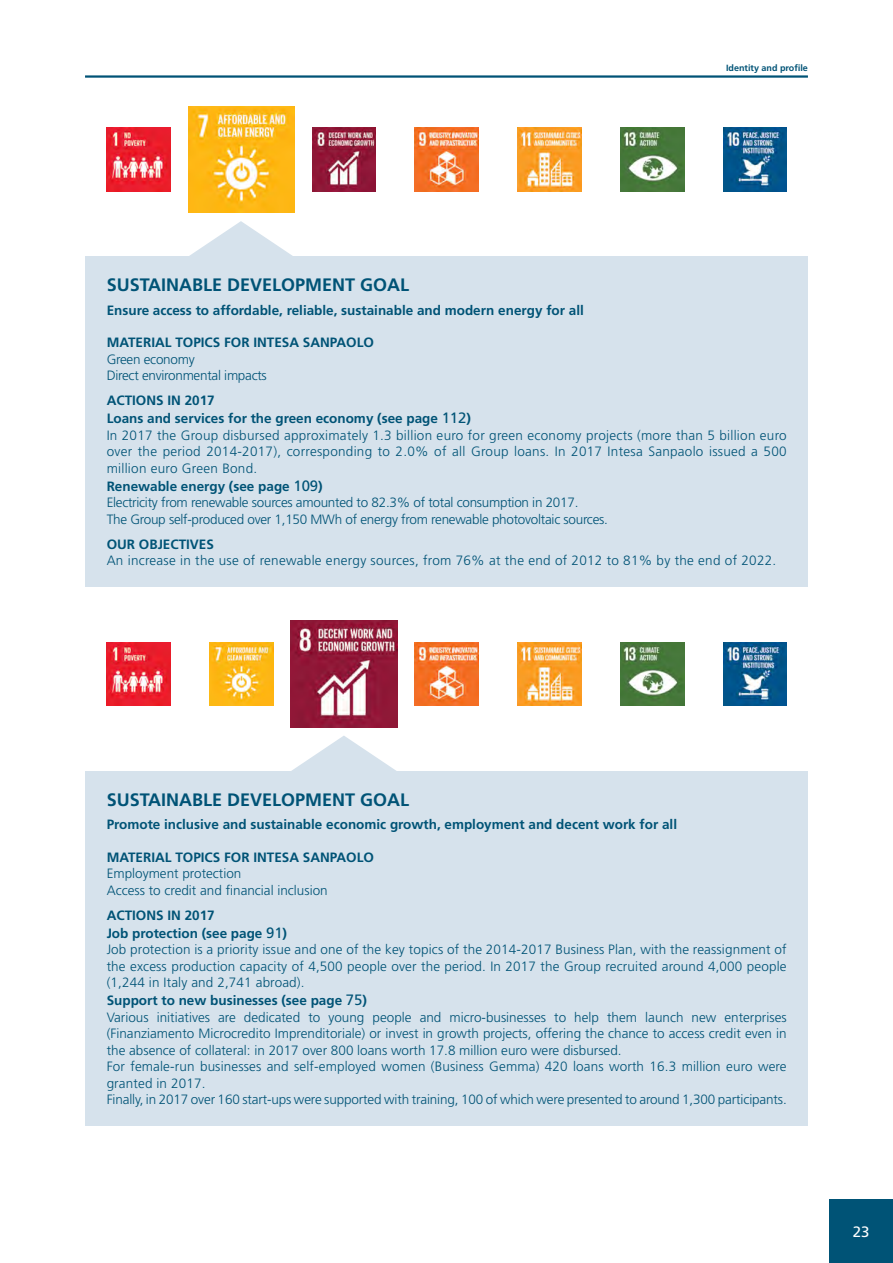
<style>
.page{position:relative;width:893px;height:1263px;background:#fff}
.page>*{position:absolute;margin:0;border:0;box-sizing:border-box;transform-origin:0 0}
.TITOLO_H3X{font:700 18px "Frutiger LT Std";color:#005376}
.t1{font:15px "Frutiger LT Std";color:#fff}
.TESTO_P{font:300 13.5px/16.5px "Frutiger LT Std";color:#005376;text-align:justify}
.TESTO_P-2{font:700 13.5px "Frutiger LT Std";color:#005376}
.TESTO_P-3{font:300 13.5px "Frutiger LT Std";letter-spacing:-.02em;color:#005376}
.TITOLO_H4{font:700 13.5px "Frutiger LT Std";color:#005376}
.TESTO_P-4{font:300 13.5px "Frutiger LT Std";letter-spacing:.02em;color:#005376}
.t2{font:700 9px "Frutiger LT Std";color:#005376}
.s1{font-weight:400;font-size:15px}
</style>
<div class="page">
<div style="left:829px;top:1199px;width:64px;height:64px;background:#005376"></div>
<hr style="left:85px;top:75px;width:723px;height:3px;background:#005376">
<img style="left:106px;top:128px;width:64px;height:63px">
<img style="left:188px;top:106px;width:106px;height:107px">
<img style="left:312px;top:128px;width:64px;height:63px">
<img style="left:415px;top:128px;width:64px;height:63px">
<img style="left:620px;top:128px;width:64px;height:63px">
<img style="left:723px;top:128px;width:64px;height:63px">
<img style="left:518px;top:128px;width:63px;height:63px">
<div style="left:85px;top:257px;width:723px;height:330px;background:#d6e2ec"></div>
<svg style="left:188px;top:221px;width:106px;height:36px"></svg>
<img style="left:106px;top:642px;width:64px;height:64px">
<img style="left:209px;top:642px;width:64px;height:64px">
<img style="left:291px;top:621px;width:106px;height:106px">
<img style="left:415px;top:642px;width:64px;height:64px">
<img style="left:620px;top:642px;width:64px;height:64px">
<img style="left:723px;top:642px;width:64px;height:64px">
<img style="left:518px;top:642px;width:63px;height:64px">
<div style="left:85px;top:771px;width:723px;height:355px;background:#d6e2ec"></div>
<svg style="left:291px;top:736px;width:105px;height:35px"></svg>
<p class="t2" style="left:726px;top:62px;width:83px">Identity and profile</p>
<h3 class="TITOLO_H3X" style="left:107px;top:275px;width:304px">SUSTAINABLE DEVELOPMENT GOAL</h3>
<p class="TESTO_P-2" style="left:107px;top:302px;width:479px">Ensure access to affordable, reliable, sustainable and modern energy for all</p>
<h4 class="TITOLO_H4" style="left:107px;top:335px;width:269px">MATERIAL TOPICS FOR INTESA SANPAOLO</h4>
<p class="TESTO_P-3" style="left:107px;top:352px;width:90px">Green economy</p>
<p class="TESTO_P-3" style="left:107px;top:368px;width:162px">Direct environmental impacts</p>
<h4 class="TITOLO_H4" style="left:107px;top:393px;width:110px">ACTIONS IN 2017</h4>
<p class="TESTO_P-2" style="left:107px;top:411px;width:366px">Loans and services for the green economy (see page <span class="s1">112</span>)</p>
<p class="TESTO_P" style="left:107px;top:427px;width:682px">In 2017 the Group disbursed approximately 1.3 billion euro for green economy projects (more than 5 billion euro over the period 2014-2017), corresponding to 2.0% of all Group loans. In 2017 Intesa Sanpaolo issued a 500 million euro Green Bond.</p>
<p class="TESTO_P-2" style="left:107px;top:478px;width:217px">Renewable energy (see page <span class="s1">109</span>)</p>
<p class="TESTO_P-3" style="left:107px;top:495px;width:473px">Electricity from renewable sources amounted to 82.3% of total consumption in 2017.</p>
<p class="TESTO_P-3" style="left:107px;top:512px;width:503px">The Group self-produced over 1,150 MWh of energy from renewable photovoltaic sources.</p>
<h4 class="TITOLO_H4" style="left:107px;top:536px;width:109px">OUR OBJECTIVES</h4>
<p class="TESTO_P-4" style="left:107px;top:553px;width:671px">An increase in the use of renewable energy sources, from 76% at the end of 2012 to 81% by the end of 2022.</p>
<h3 class="TITOLO_H3X" style="left:107px;top:789px;width:304px">SUSTAINABLE DEVELOPMENT GOAL</h3>
<p class="TESTO_P-2" style="left:107px;top:817px;width:572px">Promote inclusive and sustainable economic growth, employment and decent work for all</p>
<h4 class="TITOLO_H4" style="left:107px;top:849px;width:269px">MATERIAL TOPICS FOR INTESA SANPAOLO</h4>
<p class="TESTO_P" style="left:107px;top:866px;width:136px">Employment protection</p>
<p class="TESTO_P" style="left:107px;top:882px;width:223px">Access to credit and financial inclusion</p>
<h4 class="TITOLO_H4" style="left:107px;top:907px;width:110px">ACTIONS IN 2017</h4>
<p class="TESTO_P-2" style="left:107px;top:925px;width:182px">Job protection (see page <span class="s1">91</span>)</p>
<p class="TESTO_P" style="left:107px;top:942px;width:681px">Job protection is a priority issue and one of the key topics of the 2014-2017 Business Plan, with the reassignment of the excess production capacity of 4,500 people over the period. In 2017 the Group recruited around 4,000 people (1,244 in Italy and 2,741 abroad).</p>
<p class="TESTO_P-2" style="left:107px;top:993px;width:262px">Support to new businesses (see page <span class="s1">75</span>)</p>
<p class="TESTO_P" style="left:107px;top:1009px;width:681px">Various initiatives are dedicated to young people and micro-businesses to help them launch new enterprises (Finanziamento Microcredito Imprenditoriale) or invest in growth projects, offering the chance to access credit even in the absence of collateral: in 2017 over 800 loans worth 17.8 million euro were disbursed.</p>
<p class="TESTO_P" style="left:107px;top:1059px;width:681px">For female-run businesses and self-employed women (Business Gemma) 420 loans worth 16.3 million euro were granted in 2017.</p>
<p class="TESTO_P" style="left:107px;top:1092px;width:682px">Finally, in 2017 over 160 start-ups were supported with training, 100 of which were presented to around 1,300 participants.</p>
<p class="t1" style="left:853px;top:1223px;width:18px">23</p>
</div>
